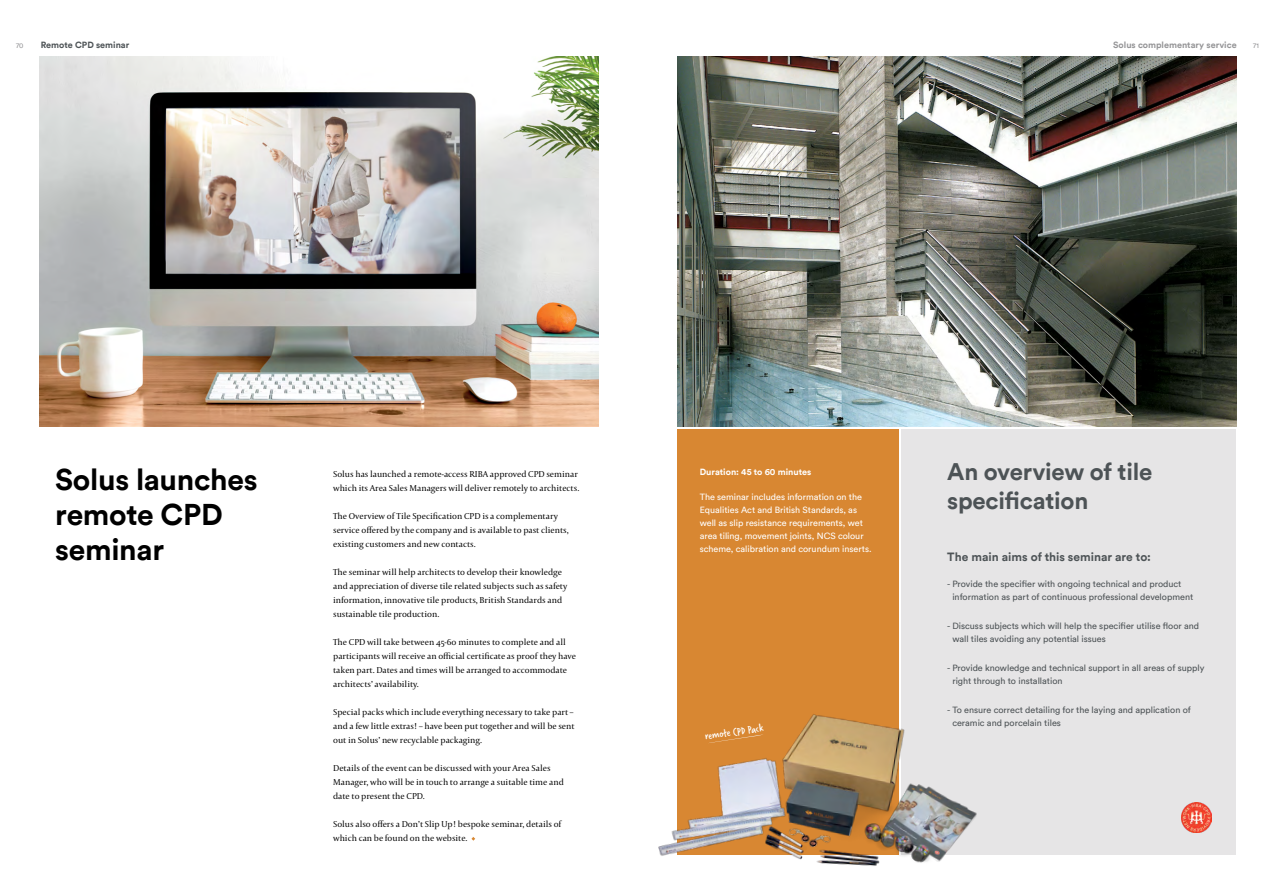
<style>
.page{position:relative;width:1276px;height:893px;background:#fff}
.page>*{position:absolute;margin:0;border:0;box-sizing:border-box;transform-origin:0 0}
.t1{font:700 30px/35px "Circular";letter-spacing:-.01em;color:#000}
.t2{font:700 24px/29px "Circular";letter-spacing:-.01em;color:#4d5356}
.t3{font:700 12px "Circular";color:#4d5356}
.t4{font:11.5px "Verveine";color:#fff}
.t5{font:9px/14px "Capitolium 2";color:#000}
.t6{font:9px/13.5px "Circular";color:#4d5356}
.t7{font:9px/13px "Circular";color:#fff}
.t8{font:700 9px "Circular";color:#959597}
.t9{font:700 9px "Circular";color:#fff}
.t10{font:700 9px "Circular";color:#4d5356}
.t11{font:7px "Circular";color:#959597}
</style>
<div class="page">
<img style="left:40px;top:57px;width:558px;height:370px">
<div style="left:677px;top:429px;width:222px;height:426px;background:#d88732"></div>
<div style="left:901px;top:429px;width:335px;height:426px;background:#e6e5e6"></div>
<img style="left:677px;top:57px;width:559px;height:370px">
<img style="left:658px;top:714px;width:319px;height:152px">
<img style="left:1181px;top:803px;width:30px;height:30px">
<svg style="left:708px;top:734px;width:55px;height:9px"></svg>
<p class="t11" style="left:16px;top:41px;width:9px">70</p>
<p class="t10" style="left:41px;top:39px;width:90px">Remote CPD seminar</p>
<p class="t8" style="left:1113px;top:39px;width:125px">Solus complementary service</p>
<p class="t11" style="left:1253px;top:41px;width:7px">71</p>
<h1 class="t1" style="left:55px;top:461px;width:204px">Solus launches remote CPD seminar</h1>
<p class="t5" style="left:333px;top:467px;width:248px">Solus has launched a remote-access RIBA approved CPD seminar which its Area Sales Managers will deliver remotely to architects.</p>
<p class="t5" style="left:333px;top:509px;width:237px">The Overview of Tile Specification CPD is a complementary service offered by the company and is available to past clients, existing customers and new contacts.</p>
<p class="t5" style="left:333px;top:565px;width:236px">The seminar will help architects to develop their knowledge and appreciation of diverse tile related subjects such as safety information, innovative tile products, British Standards and sustainable tile production.</p>
<p class="t5" style="left:333px;top:635px;width:244px">The CPD will take between 45-60 minutes to complete and all participants will receive an official certificate as proof they have taken part. Dates and times will be arranged to accommodate architects’ availability.</p>
<p class="t5" style="left:333px;top:705px;width:243px;text-align:justify">Special packs which include everything necessary to take part – and a few little extras! – have been put together and will be sent out in Solus’ new recyclable packaging.</p>
<p class="t5" style="left:333px;top:761px;width:232px">Details of the event can be discussed with your Area Sales<br>Manager, who will be in touch to arrange a suitable time and date to present the CPD.</p>
<p class="t5" style="left:333px;top:817px;width:229px">Solus also offers a Don’t Slip Up! bespoke seminar, details of which can be found on the website.</p>
<p class="t9" style="left:700px;top:465px;width:113px">Duration: 45 to 60 minutes</p>
<p class="t7" style="left:700px;top:490px;width:173px">The seminar includes information on the Equalities Act and British Standards, as well as slip resistance requirements, wet area tiling, movement joints, NCS colour scheme, calibration and corundum inserts.</p>
<p class="t4" style="left:704px;top:729px;width:61px;rotate:-9deg">remote CPD Pack</p>
<h2 class="t2" style="left:947px;top:456px;width:206px">An overview of tile specification</h2>
<h3 class="t3" style="left:947px;top:549px;width:205px">The main aims of this seminar are to:</h3>
<p class="t6" style="left:952px;top:576px;width:242px;text-indent:-5px">- Provide the specifier with ongoing technical and product information as part of continuous professional development</p>
<p class="t6" style="left:952px;top:618px;width:248px;text-indent:-5px">- Discuss subjects which will help the specifier utilise floor and wall tiles avoiding any potential issues</p>
<p class="t6" style="left:952px;top:660px;width:254px;text-indent:-5px">- Provide knowledge and technical support in all areas of supply right through to installation</p>
<p class="t6" style="left:952px;top:702px;width:240px;text-indent:-5px">- To ensure correct detailing for the laying and application of ceramic and porcelain tiles</p>
</div>
